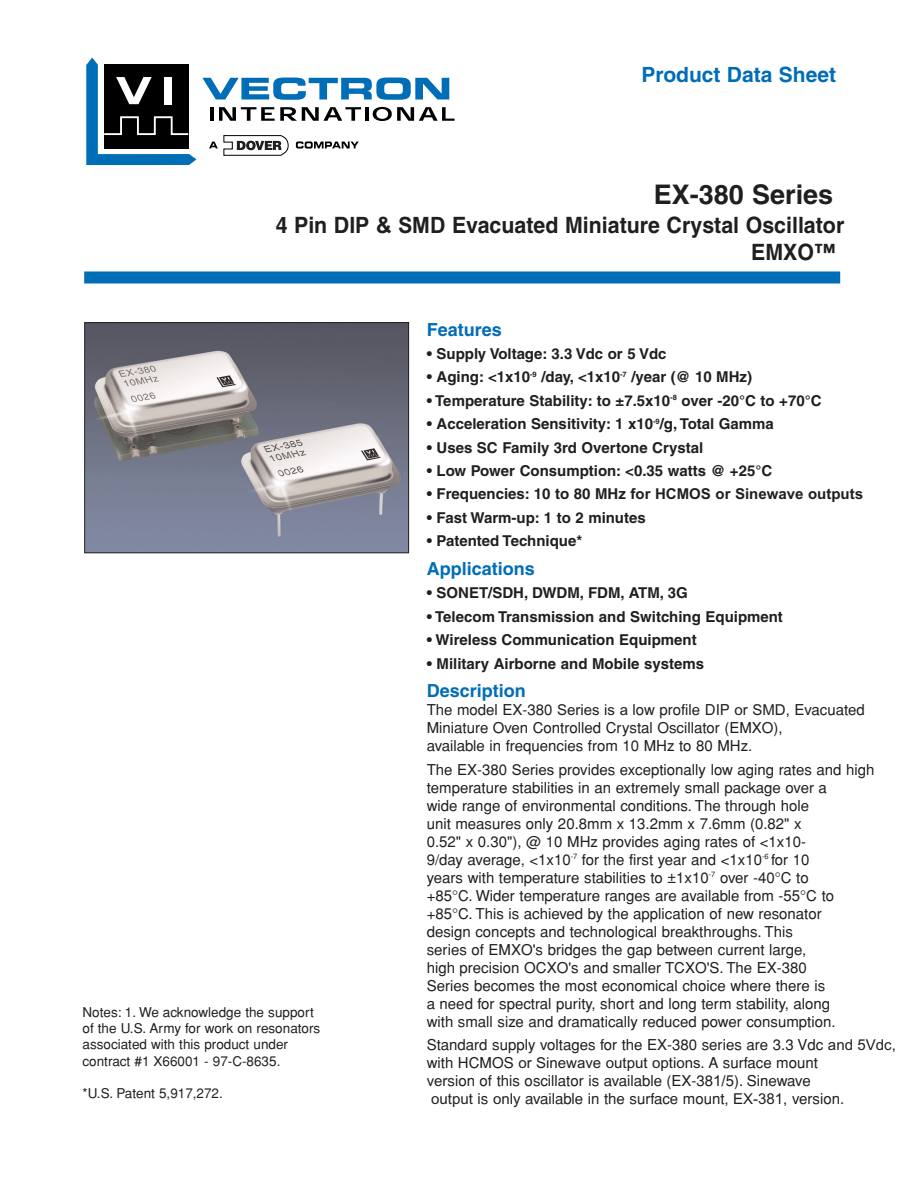
<style>
.page{position:relative;width:918px;height:1188px;background:#fff}
.page>*{position:absolute;margin:0;border:0;box-sizing:border-box;transform-origin:0 0}
.t1{font:700 27px "Helvetica";color:#201f20}
.t2{font:700 22.5px/27px "Helvetica";color:#201f20;scale:.95 1}
.t3{font:700 21px "Helvetica";color:#006db7}
.t4{font:700 18px "Helvetica";color:#006db7}
.t5{font:15px/18px "Helvetica";color:#201f20}
.t6{font:700 15px "Helvetica";color:#201f20}
.t7{font:700 15px "Arial";color:#201f20}
.t8{font:13.5px/16.2px "Helvetica";color:#201f20}
.s1{font-family:"Arial"}
.s2{font-family:"Helvetica"}
</style>
<div class="page">
<div style="left:84px;top:272px;width:756px;height:12px;background:#006db7"></div>
<svg style="left:86px;top:57px;width:369px;height:109px"></svg>
<img style="left:86px;top:324px;width:321px;height:227px">
<div style="left:84px;top:322px;width:325px;height:231px;border:1px solid #201f20"></div>
<h3 class="t3" style="left:642px;top:66px;width:196px">Product Data Sheet</h3>
<h1 class="t1" style="left:654px;top:185px;width:181px">EX-380 Series</h1>
<h2 class="t2" style="left:751px;top:214px;width:100px;text-indent:-475px">4 Pin D<span class="s1">IP &amp; SMD</span> Evacuated Miniature Crystal Oscillator<br>EMXO™</h2>
<p class="t8" style="left:82px;top:1005px;width:239px">Notes: 1. We acknowledge the support of the U.S. Army for work on resonators associated with this product under contract #1 X66001 - 97-C-8635.</p>
<p class="t8" style="left:82px;top:1086px;width:142px">*U.S. Patent 5,917,272.</p>
<p class="t4" style="left:427px;top:323px;width:77px">Features</p>
<p class="t6" style="left:427px;top:348px;width:241px">• Supply Voltage: 3.3 Vdc or 5 Vdc</p>
<p class="t6" style="left:427px;top:372px;width:327px">• Aging: &lt;1x10<sup>-9</sup> /day, &lt;1x10<sup>-7</sup> /year (@ 10 MHz)</p>
<p class="t6" style="left:427px;top:395px;width:396px">• Temperature Stability: to ±7.5x10<sup>-8</sup> over -20°C to +70°C</p>
<p class="t6" style="left:427px;top:418px;width:349px">• Acceleration Sensitivity: 1 x10<sup>-9</sup>/g, Total Gamma</p>
<p class="t6" style="left:427px;top:442px;width:278px">• Uses SC Family 3rd Overtone Crystal</p>
<p class="t6" style="left:427px;top:465px;width:347px">• Low Power Consumption: &lt;0.35 watts @ +25°C</p>
<p class="t7" style="left:427px;top:485px;width:438px"><span class="s2">• Frequencies: 10 to 80 MHz</span> for HCMOS or Sinewave outputs</p>
<p class="t6" style="left:427px;top:512px;width:221px">• Fast Warm-up: 1 to 2 minutes</p>
<p class="t6" style="left:427px;top:535px;width:157px">• Patented Technique*</p>
<p class="t4" style="left:427px;top:562px;width:109px">Applications</p>
<p class="t6" style="left:427px;top:588px;width:263px">• SONET/SDH, DWDM, FDM, ATM, 3G</p>
<p class="t6" style="left:427px;top:611px;width:358px">• Telecom Transmission and Switching Equipment</p>
<p class="t6" style="left:427px;top:634px;width:271px">• Wireless Communication Equipment</p>
<p class="t6" style="left:427px;top:658px;width:279px">• Military Airborne and Mobile systems</p>
<p class="t4" style="left:427px;top:684px;width:100px">Description</p>
<p class="t5" style="left:427px;top:703px;width:440px">The model EX-380 <span class="s1">Series is a</span> low profile DIP <span class="s1">or SMD,</span> Evacuated<br>Miniature Oven Controlled Crystal Oscillator (EMXO)<span class="s1">,<br></span>available in frequencies from 10 MHz to 80 MHz.</p>
<p class="t5" style="left:427px;top:762px;width:449px">The EX-380 <span class="s1">Series</span> provides exceptionally low aging rates and high temperature stabilities in an extremely small package over a<br>wide range of environmental conditions. The through hole<br>unit measures only 20.8mm x 13.2mm x 7.6mm (0.82" x<br>0.52" x 0.30"), @ 10 MHz provides aging rates of &lt;1x10-<br>9/day average, &lt;1x10<sup>-7</sup> for the first year and &lt;1x10<sup>-6</sup> for 10<br>years with temperature stabilities to ±1x10<sup>-7</sup> over -40°C to<br>+85°C. Wider temperature ranges are available from -55°C to +85°C. This is achieved by the application of new resonator<br>design concepts and technological breakthroughs. This<br>series of EMXO's bridges the gap between current large,<br>high precision OCXO's and smaller TCXO'S. The EX-380<br>Series becomes the most economical choice where there is<br>a need for spectral purity, short and long term stability, along<br>with small size and dramatically reduced power consumption.</p>
<p class="t5" style="left:427px;top:1037px;width:471px">Standard supply voltages for the EX-380 series are 3.3 Vdc <span class="s1">and 5Vdc,</span></p>
<p class="t5" style="left:427px;top:1055px;width:393px">with HCMOS <span class="s1">or Sinewave output options</span>. A surface mount</p>
<p class="t5" style="left:427px;top:1073px;width:386px"><span class="s1">ver</span>sion of this oscillator is available (EX-38<span class="s1">1/</span>5). Sinewave</p>
<p class="t5" style="left:431px;top:1091px;width:414px"><span class="s1">output</span> is <span class="s1">only</span> available in the surface mount<span class="s1">, EX-381,</span> version.</p>
</div>
